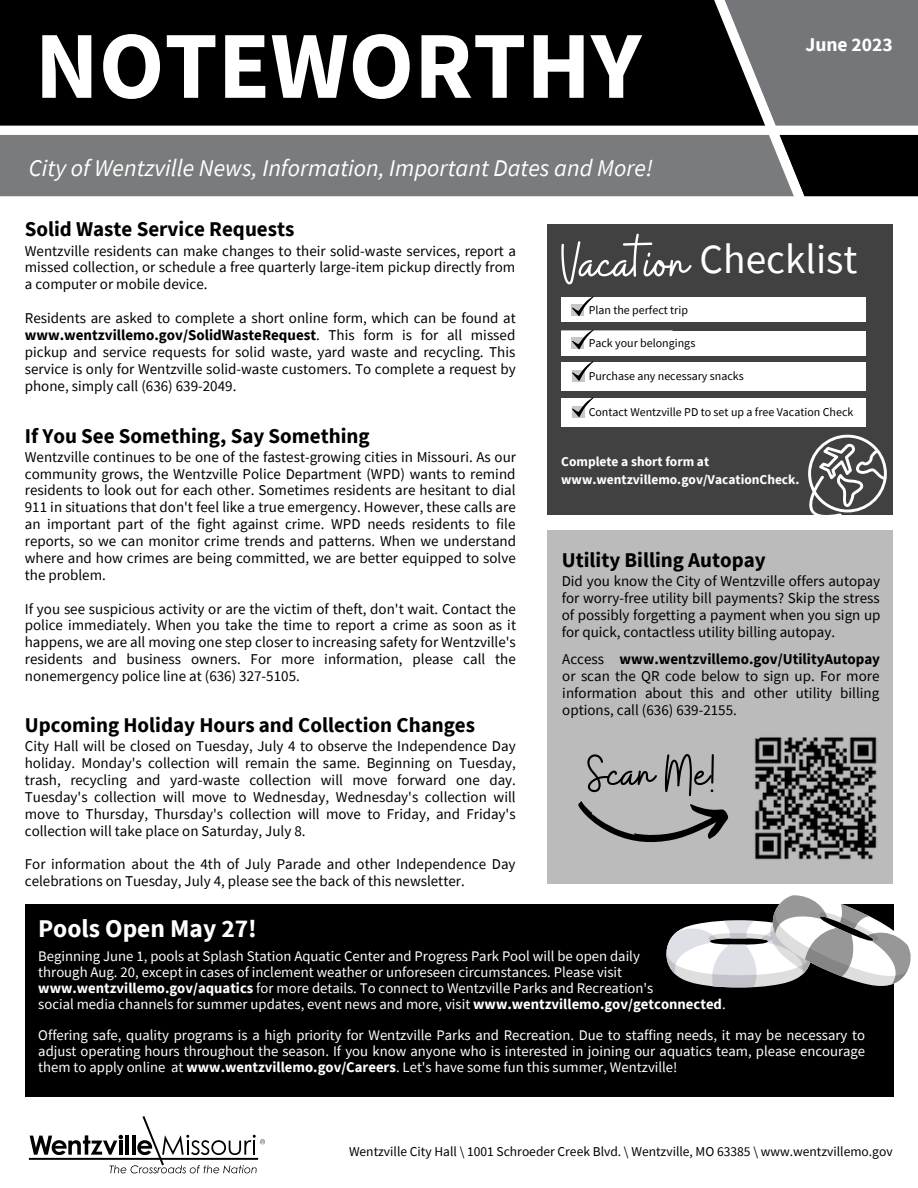
<style>
.page{position:relative;width:918px;height:1188px;background:#fff}
.page>*{position:absolute;margin:0;border:0;box-sizing:border-box;transform-origin:0 0}
.t1{font:700 96px "Source Sans Pro";color:#fff}
.t2{font:60px "Buffalo";color:#fff}
.t3{font:52.5px "Buffalo";color:#000}
.t4{font:41.4px "Source Sans Pro";color:#fff}
.t5{font:700 25.5px "Source Sans Pro";color:#fff}
.t6{font:italic 24px "Source Sans Pro";color:#fff}
.t7{font:700 21px "Source Sans Pro";color:#000}
.t8{font:700 19.5px "Source Sans Pro";color:#fff}
.t9{font:15px/16.8px "Source Sans Pro";color:#000;text-align:justify}
.t10{font:14.7px/15.8px "Source Sans Pro";color:#fff;text-align:justify}
.t11{font:13.5px "Source Sans Pro";color:#000}
.t12{font:700 13.5px/18px "Source Sans Pro";color:#fff}
.t13{font:12px "Source Sans Pro";color:#000}
.s1{font-weight:700}
</style>
<div class="page">
<div style="left:547px;top:531px;width:346px;height:353px;background:#bbb"></div>
<div style="left:25px;top:904px;width:868px;height:192px;background:#000"></div>
<img style="left:755px;top:737px;width:122px;height:123px">
<svg style="left:0;top:0;width:918px;height:197px;background:#3d3e3e"></svg>
<svg style="left:29px;top:1116px;width:236px;height:57px"></svg>
<div style="left:548px;top:224px;width:345px;height:291px;background:#414141"></div>
<div style="left:561px;top:331px;width:305px;height:24px;background:#fff"></div>
<div style="left:561px;top:297px;width:305px;height:25px;background:#fff"></div>
<div style="left:561px;top:362px;width:305px;height:28px;background:#fff"></div>
<div style="left:561px;top:398px;width:305px;height:28px;background:#fff"></div>
<div style="left:572px;top:406px;width:12px;height:12px;background:#c7c7c7"></div>
<svg style="left:572px;top:397px;width:22px;height:20px"></svg>
<svg style="left:561px;top:296px;width:112px;height:86px"></svg>
<svg style="left:578px;top:801px;width:151px;height:41px"></svg>
<svg style="left:666px;top:895px;width:245px;height:93px"></svg>
<svg style="left:808px;top:435px;width:79px;height:80px"></svg>
<p class="t1" style="left:35px;top:3px;width:608px">NOTEWORTHY</p>
<p class="t6" style="left:29px;top:153px;width:626px">City of Wentzville News, Information, Important Dates and More!</p>
<p class="t8" style="left:805px;top:32px;width:89px">June 2023</p>
<p class="t7" style="left:25px;top:216px;width:271px">Solid Waste Service Requests</p>
<p class="t9" style="left:25px;top:242px;width:493px">Wentzville residents can make changes to their solid-waste services, report a missed collection, or schedule a free quarterly large-item pickup directly from a computer or mobile device.</p>
<p class="t9" style="left:25px;top:309px;width:493px">Residents are asked to complete a short online form, which can be found at <span class="s1">www.wentzvillemo.gov/SolidWasteRequest</span>. This form is for all missed pickup and service requests for solid waste, yard waste and recycling. This service is only for Wentzville solid-waste customers. To complete a request by phone, simply call (636) 639-2049.</p>
<p class="t7" style="left:25px;top:422px;width:346px">If You See Something, Say Something</p>
<p class="t9" style="left:25px;top:448px;width:493px">Wentzville continues to be one of the fastest-growing cities in Missouri. As our community grows, the Wentzville Police Department (WPD) wants to remind residents to look out for each other. Sometimes residents are hesitant to dial 911 in situations that don't feel like a true emergency. However, these calls are an important part of the fight against crime. WPD needs residents to file reports, so we can monitor crime trends and patterns. When we understand where and how crimes are being committed, we are better equipped to solve the problem.</p>
<p class="t9" style="left:25px;top:600px;width:493px">If you see suspicious activity or are the victim of theft, don't wait. Contact the police immediately. When you take the time to report a crime as soon as it happens, we are all moving one step closer to increasing safety for Wentzville's residents and business owners. For more information, please call the nonemergency police line at (636) 327-5105.</p>
<p class="t2" style="left:561px;top:224px;width:129px">Vacation</p>
<p class="t13" style="left:589px;top:302px;width:101px">Plan the perfect trip</p>
<p class="t4" style="left:700px;top:233px;width:159px">Checklist</p>
<p class="t13" style="left:589px;top:335px;width:108px">Pack your belongings</p>
<p class="t13" style="left:589px;top:369px;width:157px">Purchase any necessary snacks</p>
<p class="t13" style="left:589px;top:405px;width:266px">Contact Wentzville PD to set up a free Vacation Check</p>
<p class="t12" style="left:561px;top:452px;width:240px">Complete a short form at www.wentzvillemo.gov/VacationCheck.</p>
<p class="t7" style="left:562px;top:546px;width:206px">Utility Billing Autopay</p>
<p class="t9" style="left:562px;top:573px;width:320px">Did you know the City of Wentzville offers autopay for worry-free utility bill payments? Skip the stress of possibly forgetting a payment when you sign up for quick, contactless utility billing autopay.</p>
<p class="t9" style="left:562px;top:651px;width:319px">Access <span class="s1">www.wentzvillemo.gov/UtilityAutopay </span>or scan the QR code below to sign up. For more information about this and other utility billing options, call (636) 639-2155.</p>
<p class="t7" style="left:25px;top:712px;width:452px">Upcoming Holiday Hours and Collection Changes</p>
<p class="t9" style="left:25px;top:737px;width:493px">City Hall will be closed on Tuesday, July 4 to observe the Independence Day holiday. Monday's collection will remain the same. Beginning on Tuesday, trash, recycling and yard-waste collection will move forward one day.<br>Tuesday's collection will move to Wednesday, Wednesday's collection will move to Thursday, Thursday's collection will move to Friday, and Friday's collection will take place on Saturday, July 8.</p>
<p class="t9" style="left:25px;top:856px;width:492px">For information about the 4th of July Parade and other Independence Day celebrations on Tuesday, July 4, please see the back of this newsletter.</p>
<p class="t5" style="left:38px;top:911px;width:220px">Pools Open May 27!</p>
<p class="t10" style="left:38px;top:948px;width:603px">Beginning June 1, pools at Splash Station Aquatic Center and Progress Park Pool will be open daily</p>
<p class="t10" style="left:38px;top:964px;width:585px">through Aug. 20, except in cases of inclement weather or unforeseen circumstances. Please visit</p>
<p class="t10" style="left:38px;top:980px;width:617px"><span class="s1">www.wentzvillemo.gov/aquatics</span> for more details. To connect to Wentzville Parks and Recreation's</p>
<p class="t10" style="left:38px;top:995px;width:689px">social media channels for summer updates, event news and more, visit <span class="s1">www.wentzvillemo.gov/getconnected</span>.</p>
<p class="t10" style="left:38px;top:1027px;width:828px">Offering safe, quality programs is a high priority for Wentzville Parks and Recreation. Due to staffing needs, it may be necessary to adjust operating hours throughout the season. If you know anyone who is interested in joining our aquatics team, please encourage them to apply online at <span class="s1">www.wentzvillemo.gov/Careers</span>. Let's have some fun this summer, Wentzville!</p>
<p class="t3" style="left:587px;top:740px;width:130px">Scan Me!</p>
<p class="t11" style="left:349px;top:1142px;width:545px">Wentzville City Hall \ 1001 Schroeder Creek Blvd. \ Wentzville, MO 63385 \ www.wentzvillemo.gov</p>
</div>
